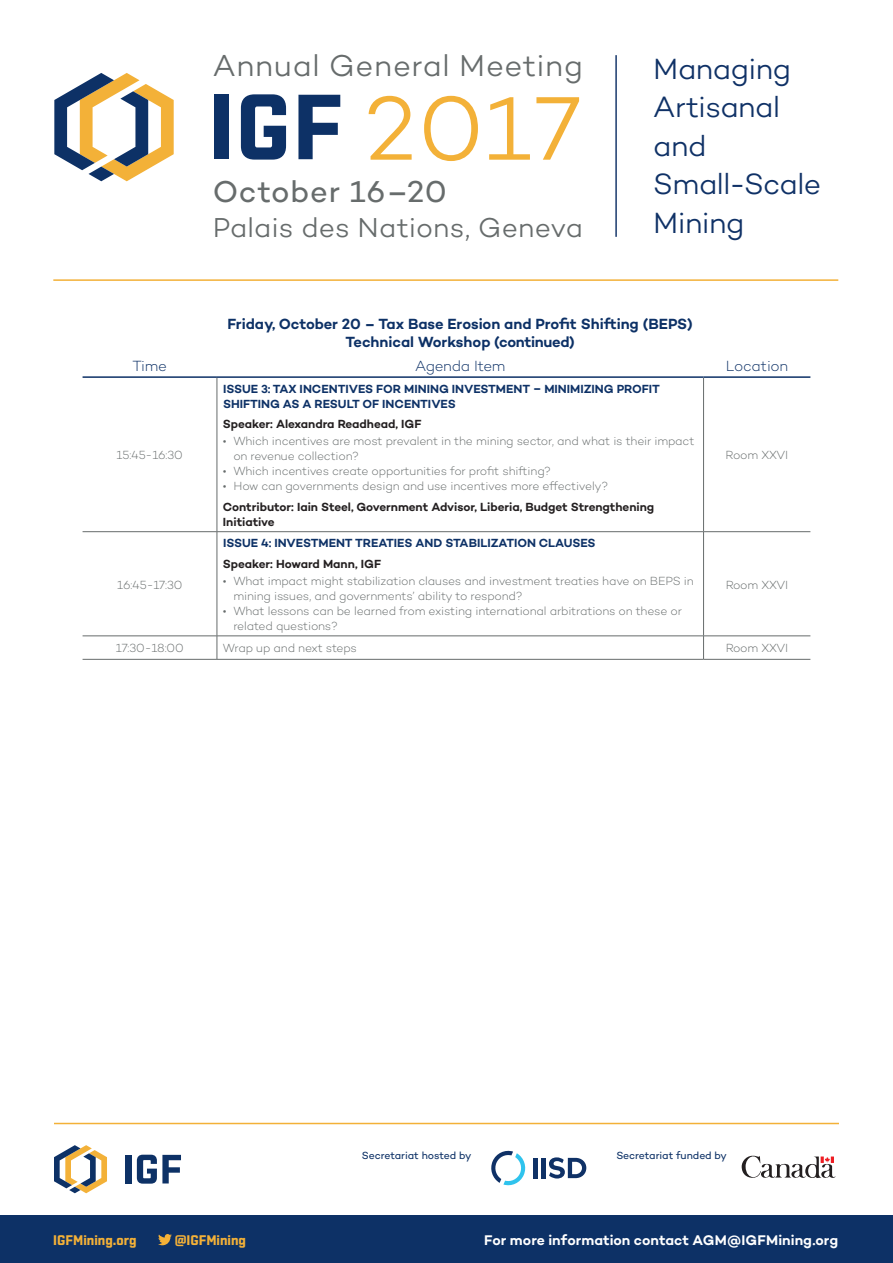
<style>
.page{position:relative;width:893px;height:1263px;background:#fff}
.page>*{position:absolute;margin:0;border:0;box-sizing:border-box;transform-origin:0 0}
.t1{font:91.8px "Campton Light DEMO";color:#f3b138}
.t2{font:30.75px "Campton Light DEMO";letter-spacing:.02em;color:#676c6c}
.t3{font:30.75px "Campton";letter-spacing:.025em;color:#676c6c}
.t4{font:29.7px/38.4px "Campton Light DEMO";letter-spacing:-.02em;color:#0f3166}
.t5{font:27.9px "Campton Light DEMO";letter-spacing:.005em;color:#676c6c}
.t6{font:600 15px/18px "Campton";letter-spacing:-.005em;color:#0d3166;text-align:center}
.t7{font:300 15px "Campton";letter-spacing:-.02em;color:#0d3166}
.t8{font:600 14.25px "Campton";color:#fff}
.t9{font:700 13.95px "Shentox";color:#f3b138}
.t10{font:300 12px/15px "Campton";letter-spacing:-.015em;color:#676c6c}
.t11{font:600 12px/15px "Campton";color:#0d3166}
.t12{font:600 12px/15px "Campton";letter-spacing:-.005em;color:#231f20}
.t13{font:10.5px "Campton";letter-spacing:-.01em;color:#0d3166}
</style>
<div class="page">
<div style="left:0;top:1216px;width:893px;height:47px;background:#0d3166"></div>
<div style="left:125px;top:1155px;width:6px;height:28px;background:#0d3166"></div>
<svg style="left:137px;top:1155px;width:44px;height:29px"></svg>
<svg style="left:54px;top:1145px;width:53px;height:48px"></svg>
<svg style="left:491px;top:1150px;width:35px;height:36px"></svg>
<hr style="left:534px;top:1158px;width:4px;height:20px;background:#0f3166">
<div style="left:541px;top:1158px;width:5px;height:20px;background:#0f3166"></div>
<svg style="left:549px;top:1157px;width:37px;height:21px"></svg>
<hr style="left:54px;top:1123px;width:785px;height:1px;background:#f3b138">
<svg style="left:158px;top:1234px;width:14px;height:11px"></svg>
<hr style="left:83px;top:376px;width:134px;height:2px;background:#0d3166">
<hr style="left:217px;top:376px;width:486px;height:2px;background:#0d3166">
<hr style="left:703px;top:376px;width:107px;height:2px;background:#0d3166">
<hr style="left:217px;top:378px;width:1px;height:153px;background:#676c6c">
<hr style="left:703px;top:378px;width:1px;height:153px;background:#676c6c">
<hr style="left:217px;top:532px;width:1px;height:104px;background:#676c6c">
<hr style="left:703px;top:532px;width:1px;height:104px;background:#676c6c">
<hr style="left:83px;top:636px;width:134px;height:1px;background:#676c6c">
<hr style="left:217px;top:636px;width:486px;height:1px;background:#676c6c">
<svg style="left:217px;top:636px;width:1px;height:23px"></svg>
<hr style="left:703px;top:636px;width:107px;height:1px;background:#676c6c">
<svg style="left:703px;top:636px;width:1px;height:23px"></svg>
<hr style="left:83px;top:659px;width:134px;height:1px;background:#676c6c">
<hr style="left:217px;top:659px;width:486px;height:1px;background:#676c6c">
<hr style="left:703px;top:659px;width:107px;height:1px;background:#676c6c">
<hr style="left:83px;top:531px;width:134px;height:1px;background:#676c6c">
<hr style="left:217px;top:531px;width:486px;height:1px;background:#676c6c">
<hr style="left:703px;top:531px;width:107px;height:1px;background:#676c6c">
<svg style="left:742px;top:1155px;width:93px;height:23px"></svg>
<hr style="left:53px;top:279px;width:785px;height:2px;background:#f3b138">
<div style="left:214px;top:95px;width:15px;height:64px;background:#0d3166"></div>
<svg style="left:241px;top:94px;width:45px;height:66px"></svg>
<svg style="left:298px;top:95px;width:42px;height:64px"></svg>
<svg style="left:54px;top:73px;width:120px;height:108px"></svg>
<hr style="left:615px;top:55px;width:2px;height:182px;background:#0f3166">
<h2 class="t2" style="left:213px;top:49px;width:372px">Annual General Meeting</h2>
<h1 class="t1" style="left:365px;top:80px;width:218px">2017</h1>
<h2 class="t3" style="left:213px;top:172px;width:236px">October 16–20</h2>
<h3 class="t5" style="left:213px;top:213px;width:372px">Palais des Nations, Geneva</h3>
<h3 class="t4" style="left:653px;top:51px;width:170px">Managing<br>Artisanal and<br>Small-Scale<br>Mining</h3>
<p class="t6" style="left:228px;top:315px;width:467px">Friday, October 20 – Tax Base Erosion and Profit Shifting (BEPS)<br>Technical Workshop (continued)</p>
<p class="t7" style="left:132px;top:357px;width:36px">Time</p>
<p class="t7" style="left:415px;top:357px;width:92px">Agenda Item</p>
<p class="t7" style="left:726px;top:357px;width:64px">Location</p>
<p class="t10" style="left:117px;top:447px;width:68px">15:45-16:30</p>
<p class="t10" style="left:117px;top:577px;width:67px">16:45-17:30</p>
<p class="t11" style="left:223px;top:381px;width:438px">ISSUE 3: TAX INCENTIVES FOR MINING INVESTMENT – MINIMIZING PROFIT<br>SHIFTING AS A RESULT OF INCENTIVES</p>
<p class="t12" style="left:223px;top:416px;width:200px">Speaker: Alexandra Readhead, IGF</p>
<p class="t10" style="left:233px;top:433px;width:462px;text-indent:-10px">• Which incentives are most prevalent in the mining sector, and what is their impact on revenue collection?</p>
<p class="t10" style="left:223px;top:463px;width:330px">• Which incentives create opportunities for profit shifting?</p>
<p class="t10" style="left:223px;top:478px;width:387px">• How can governments design and use incentives more effectively?</p>
<p class="t12" style="left:223px;top:499px;width:433px">Contributor: Iain Steel, Government Advisor, Liberia, Budget Strengthening<br>Initiative</p>
<p class="t11" style="left:223px;top:535px;width:374px">ISSUE 4: INVESTMENT TREATIES AND STABILIZATION CLAUSES</p>
<p class="t12" style="left:223px;top:556px;width:160px">Speaker: Howard Mann, IGF</p>
<p class="t10" style="left:233px;top:573px;width:462px;text-indent:-10px">• What impact might stabilization clauses and investment treaties have on BEPS in mining issues, and governments’ ability to respond?</p>
<p class="t10" style="left:233px;top:603px;width:450px;text-indent:-10px">• What lessons can be learned from existing international arbitrations on these or related questions?</p>
<p class="t10" style="left:726px;top:447px;width:64px">Room XXVI</p>
<p class="t10" style="left:726px;top:577px;width:64px">Room XXVI</p>
<p class="t10" style="left:116px;top:641px;width:69px">17:30-18:00</p>
<p class="t10" style="left:223px;top:641px;width:136px">Wrap up and next steps</p>
<p class="t10" style="left:726px;top:641px;width:64px">Room XXVI</p>
<p class="t9" style="left:53px;top:1232px;width:85px">IGFMining.org</p>
<p class="t9" style="left:175px;top:1232px;width:73px">@IGFMining</p>
<p class="t13" style="left:362px;top:1149px;width:111px">Secretariat hosted by</p>
<p class="t13" style="left:616px;top:1149px;width:112px">Secretariat funded by</p>
<p class="t8" style="left:484px;top:1231px;width:356px">For more information contact AGM@IGFMining.org</p>
</div>
